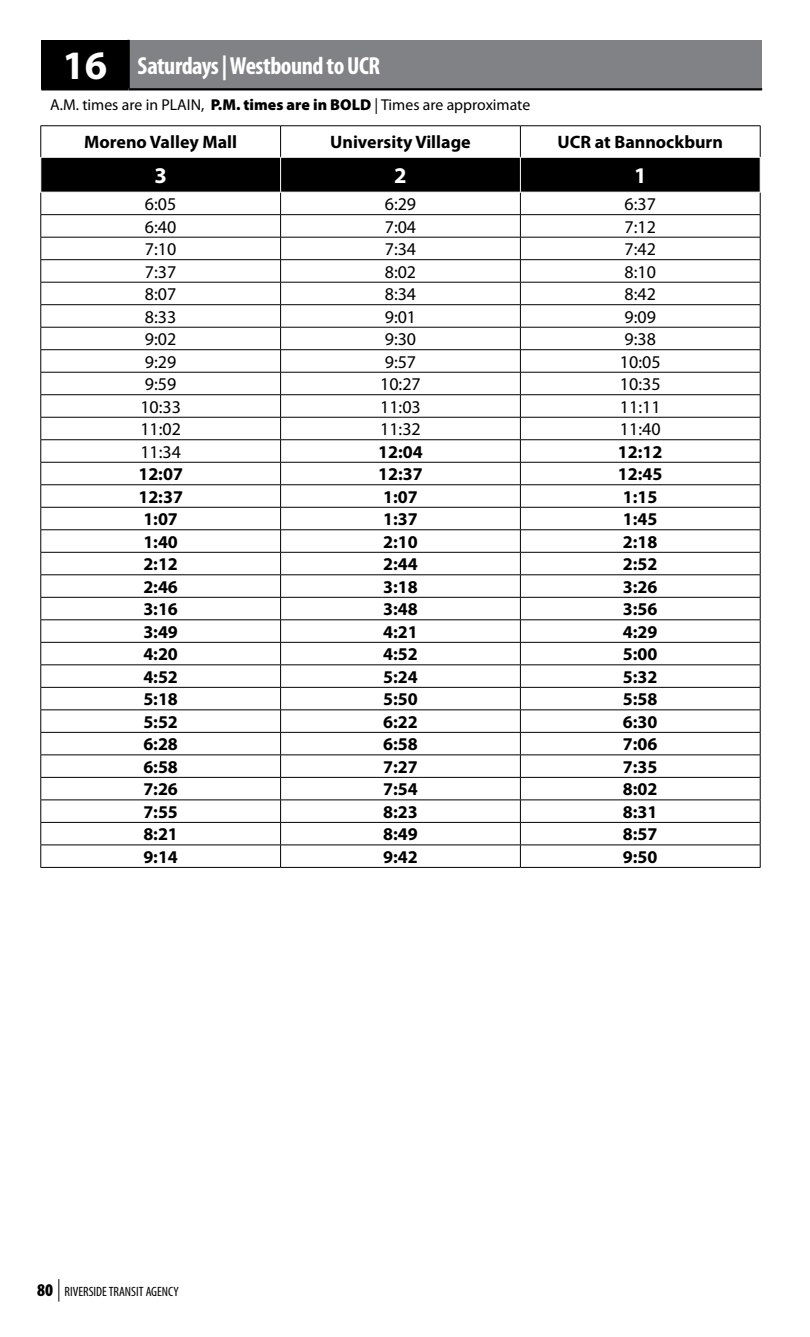
<style>
.page{position:relative;width:810px;height:1337px;background:#fff}
.page>*{position:absolute;margin:0;border:0;box-sizing:border-box;transform-origin:0 0}
.t1{font:700 condensed 24.75px "Myriad Pro";letter-spacing:-.02em;color:#fff}
.t2{font:700 22.5px "Myriad Pro";color:#fff}
.t3{font:700 18px "Myriad Pro";color:#000}
.t4{font:18px "Myriad Pro";color:#000}
.t5{font:15.75px "Myriad Pro";color:#000}
.t6{font:condensed 13.5px "Myriad Pro";color:#000}
.s1{font-stretch:normal;font-size:40.5px}
.s2{font-weight:900}
.s3{font-weight:900;font-size:18px}
.s4{font-weight:300;font-size:22.5px}
</style>
<div class="page">
<div style="left:41px;top:40px;width:88px;height:49px;background:#000"></div>
<div style="left:129px;top:40px;width:633px;height:49px;background:#808285"></div>
<hr style="left:128px;top:40px;width:2px;height:48px;background:#000">
<hr style="left:41px;top:88px;width:88px;height:2px;background:#000">
<hr style="left:129px;top:88px;width:633px;height:2px;background:#000">
<hr style="left:40px;top:125px;width:241px;height:1px;background:#000">
<hr style="left:281px;top:125px;width:239px;height:1px;background:#000">
<hr style="left:280px;top:126px;width:1px;height:31px;background:#000">
<hr style="left:520px;top:125px;width:240px;height:1px;background:#000">
<hr style="left:520px;top:126px;width:1px;height:31px;background:#000">
<hr style="left:760px;top:126px;width:1px;height:31px;background:#000">
<svg style="left:40px;top:158px;width:721px;height:709px"></svg>
<hr style="left:40px;top:867px;width:241px;height:1px;background:#000">
<hr style="left:281px;top:867px;width:239px;height:1px;background:#000">
<hr style="left:520px;top:867px;width:240px;height:1px;background:#000">
<hr style="left:280px;top:157px;width:1px;height:35px;background:#fff">
<hr style="left:520px;top:157px;width:1px;height:35px;background:#fff">
<hr style="left:760px;top:157px;width:1px;height:35px;background:#fff">
<hr style="left:40px;top:192px;width:241px;height:1px;background:#fff">
<hr style="left:281px;top:192px;width:239px;height:1px;background:#fff">
<hr style="left:520px;top:192px;width:240px;height:1px;background:#fff">
<hr style="left:40px;top:126px;width:1px;height:31px;background:#000">
<hr style="left:40px;top:157px;width:1px;height:35px;background:#fff">
<p class="t1" style="left:62px;top:52px;width:319px"><span class="s1">16</span> Saturdays | Westbound to UCR</p>
<p class="t5" style="left:50px;top:96px;width:482px">A.M. times are in PLAIN, <span class="s2">P.M. times are in BOLD</span> | Times are approximate</p>
<p class="t3" style="left:84px;top:132px;width:154px">Moreno Valley Mall</p>
<p class="t3" style="left:330px;top:132px;width:142px">University Village</p>
<p class="t3" style="left:558px;top:132px;width:167px">UCR at Bannockburn</p>
<p class="t2" style="left:154px;top:163px;width:14px">3</p>
<p class="t2" style="left:394px;top:163px;width:14px">2</p>
<p class="t2" style="left:634px;top:163px;width:14px">1</p>
<p class="t4" style="left:145px;top:194px;width:33px">6:05</p>
<p class="t4" style="left:385px;top:194px;width:33px">6:29</p>
<p class="t4" style="left:625px;top:194px;width:33px">6:37</p>
<p class="t4" style="left:145px;top:217px;width:33px">6:40</p>
<p class="t4" style="left:385px;top:217px;width:33px">7:04</p>
<p class="t4" style="left:625px;top:217px;width:33px">7:12</p>
<p class="t4" style="left:145px;top:239px;width:33px">7:10</p>
<p class="t4" style="left:385px;top:239px;width:33px">7:34</p>
<p class="t4" style="left:625px;top:239px;width:33px">7:42</p>
<p class="t4" style="left:145px;top:262px;width:33px">7:37</p>
<p class="t4" style="left:385px;top:262px;width:33px">8:02</p>
<p class="t4" style="left:625px;top:262px;width:33px">8:10</p>
<p class="t4" style="left:145px;top:284px;width:33px">8:07</p>
<p class="t4" style="left:385px;top:284px;width:33px">8:34</p>
<p class="t4" style="left:625px;top:284px;width:33px">8:42</p>
<p class="t4" style="left:145px;top:307px;width:33px">8:33</p>
<p class="t4" style="left:385px;top:307px;width:33px">9:01</p>
<p class="t4" style="left:625px;top:307px;width:33px">9:09</p>
<p class="t4" style="left:145px;top:329px;width:33px">9:02</p>
<p class="t4" style="left:385px;top:329px;width:33px">9:30</p>
<p class="t4" style="left:625px;top:329px;width:33px">9:38</p>
<p class="t4" style="left:145px;top:352px;width:33px">9:29</p>
<p class="t4" style="left:385px;top:352px;width:33px">9:57</p>
<p class="t4" style="left:620px;top:352px;width:42px">10:05</p>
<p class="t4" style="left:145px;top:374px;width:33px">9:59</p>
<p class="t4" style="left:380px;top:374px;width:42px">10:27</p>
<p class="t4" style="left:620px;top:374px;width:42px">10:35</p>
<p class="t4" style="left:140px;top:397px;width:42px">10:33</p>
<p class="t4" style="left:380px;top:397px;width:42px">11:03</p>
<p class="t4" style="left:620px;top:397px;width:42px">11:11</p>
<p class="t4" style="left:140px;top:419px;width:42px">11:02</p>
<p class="t4" style="left:380px;top:419px;width:42px">11:32</p>
<p class="t4" style="left:620px;top:419px;width:42px">11:40</p>
<p class="t4" style="left:140px;top:442px;width:42px">11:34</p>
<p class="t3" style="left:378px;top:441px;width:46px">12:04</p>
<p class="t3" style="left:618px;top:441px;width:46px">12:12</p>
<p class="t3" style="left:138px;top:464px;width:46px">12:07</p>
<p class="t3" style="left:378px;top:464px;width:46px">12:37</p>
<p class="t3" style="left:618px;top:464px;width:46px">12:45</p>
<p class="t3" style="left:138px;top:486px;width:46px">12:37</p>
<p class="t3" style="left:383px;top:486px;width:36px">1:07</p>
<p class="t3" style="left:623px;top:486px;width:36px">1:15</p>
<p class="t3" style="left:143px;top:509px;width:36px">1:07</p>
<p class="t3" style="left:383px;top:509px;width:36px">1:37</p>
<p class="t3" style="left:623px;top:509px;width:36px">1:45</p>
<p class="t3" style="left:143px;top:531px;width:36px">1:40</p>
<p class="t3" style="left:383px;top:531px;width:36px">2:10</p>
<p class="t3" style="left:623px;top:531px;width:36px">2:18</p>
<p class="t3" style="left:143px;top:554px;width:36px">2:12</p>
<p class="t3" style="left:383px;top:554px;width:36px">2:44</p>
<p class="t3" style="left:623px;top:554px;width:36px">2:52</p>
<p class="t3" style="left:143px;top:576px;width:36px">2:46</p>
<p class="t3" style="left:383px;top:576px;width:36px">3:18</p>
<p class="t3" style="left:623px;top:576px;width:36px">3:26</p>
<p class="t3" style="left:143px;top:599px;width:36px">3:16</p>
<p class="t3" style="left:383px;top:599px;width:36px">3:48</p>
<p class="t3" style="left:623px;top:599px;width:36px">3:56</p>
<p class="t3" style="left:143px;top:621px;width:36px">3:49</p>
<p class="t3" style="left:383px;top:621px;width:36px">4:21</p>
<p class="t3" style="left:623px;top:621px;width:36px">4:29</p>
<p class="t3" style="left:143px;top:644px;width:36px">4:20</p>
<p class="t3" style="left:383px;top:644px;width:36px">4:52</p>
<p class="t3" style="left:623px;top:644px;width:36px">5:00</p>
<p class="t3" style="left:143px;top:666px;width:36px">4:52</p>
<p class="t3" style="left:383px;top:666px;width:36px">5:24</p>
<p class="t3" style="left:623px;top:666px;width:36px">5:32</p>
<p class="t3" style="left:143px;top:689px;width:36px">5:18</p>
<p class="t3" style="left:383px;top:689px;width:36px">5:50</p>
<p class="t3" style="left:623px;top:689px;width:36px">5:58</p>
<p class="t3" style="left:143px;top:711px;width:36px">5:52</p>
<p class="t3" style="left:383px;top:711px;width:36px">6:22</p>
<p class="t3" style="left:623px;top:711px;width:36px">6:30</p>
<p class="t3" style="left:143px;top:734px;width:36px">6:28</p>
<p class="t3" style="left:383px;top:734px;width:36px">6:58</p>
<p class="t3" style="left:623px;top:734px;width:36px">7:06</p>
<p class="t3" style="left:143px;top:756px;width:36px">6:58</p>
<p class="t3" style="left:383px;top:756px;width:36px">7:27</p>
<p class="t3" style="left:623px;top:756px;width:36px">7:35</p>
<p class="t3" style="left:143px;top:779px;width:36px">7:26</p>
<p class="t3" style="left:383px;top:779px;width:36px">7:54</p>
<p class="t3" style="left:623px;top:779px;width:36px">8:02</p>
<p class="t3" style="left:143px;top:801px;width:36px">7:55</p>
<p class="t3" style="left:383px;top:801px;width:36px">8:23</p>
<p class="t3" style="left:623px;top:801px;width:36px">8:31</p>
<p class="t3" style="left:143px;top:824px;width:36px">8:21</p>
<p class="t3" style="left:383px;top:824px;width:36px">8:49</p>
<p class="t3" style="left:623px;top:824px;width:36px">8:57</p>
<p class="t3" style="left:143px;top:846px;width:36px">9:14</p>
<p class="t3" style="left:383px;top:846px;width:36px">9:42</p>
<p class="t3" style="left:623px;top:846px;width:36px">9:50</p>
<p class="t6" style="left:37px;top:1284px;width:143px"><span class="s3">80</span> <span class="s4">|</span> RIVERSIDE TRANSIT AGENCY</p>
</div>
